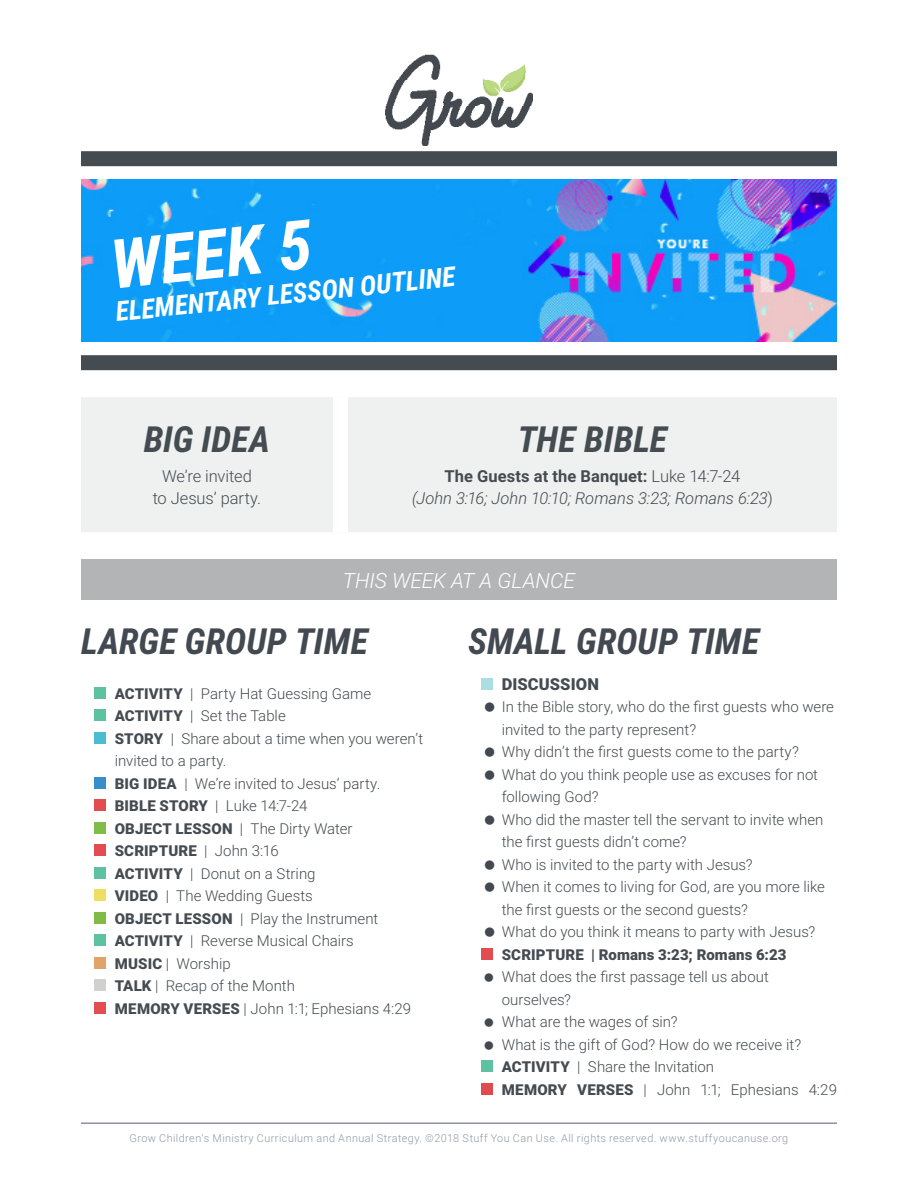
<style>
.page{position:relative;width:918px;height:1188px;background:#fff}
.page>*{position:absolute;margin:0;border:0;box-sizing:border-box;transform-origin:0 0}
.t1{font:italic 700 68.25px "Roboto Condensed";color:#fff}
.t2{font:italic 700 36px "Roboto Condensed";color:#424950}
.t3{font:italic 700 36px "Roboto Condensed";color:#444b51}
.t4{font:italic 700 27.3px "Roboto Condensed";color:#fff}
.t5{font:italic 300 21px "Roboto";letter-spacing:-.005em;color:#fff}
.t6{font:italic 300 16.5px/22.5px "Roboto";color:#444b51;text-align:center}
.t7{font:300 16.5px/22.5px "Roboto";letter-spacing:-.005em;color:#444b51;text-align:center}
.t8{font:900 16.5px "Roboto";letter-spacing:.005em;color:#444b51}
.t9{font:300 15px/22.5px "Roboto";color:#444b51}
.t10{font:900 15px "Roboto";letter-spacing:.01em;color:#444b51}
.t11{font:300 10.8px "Roboto";letter-spacing:.04em;color:#8f99a6}
.s1{font-weight:700;font-style:normal}
.s2{font-style:normal}
.s3{font-weight:900}
</style>
<div class="page">
<img style="left:81px;top:180px;width:756px;height:162px">
<div style="left:95px;top:687px;width:11px;height:12px;background:#5ec19f"></div>
<div style="left:95px;top:709px;width:11px;height:12px;background:#5ec19f"></div>
<div style="left:95px;top:732px;width:11px;height:12px;background:#4bbcd2"></div>
<div style="left:95px;top:777px;width:11px;height:12px;background:#368fcb"></div>
<div style="left:95px;top:799px;width:11px;height:12px;background:#e14d51"></div>
<div style="left:95px;top:822px;width:11px;height:12px;background:#80bd48"></div>
<div style="left:95px;top:844px;width:11px;height:12px;background:#e14d51"></div>
<div style="left:95px;top:867px;width:11px;height:12px;background:#5ec19f"></div>
<div style="left:95px;top:889px;width:11px;height:12px;background:#ecdf64"></div>
<div style="left:95px;top:912px;width:11px;height:12px;background:#80bb48"></div>
<div style="left:95px;top:934px;width:11px;height:12px;background:#5ec19f"></div>
<div style="left:95px;top:957px;width:11px;height:12px;background:#e0a368"></div>
<div style="left:95px;top:979px;width:11px;height:12px;background:#d1d1d0"></div>
<div style="left:95px;top:1002px;width:11px;height:12px;background:#e14d51"></div>
<div style="left:482px;top:678px;width:11px;height:12px;background:#acdee6"></div>
<div style="left:482px;top:948px;width:11px;height:12px;background:#e14d51"></div>
<div style="left:482px;top:1060px;width:11px;height:12px;background:#5ec19f"></div>
<div style="left:482px;top:1083px;width:11px;height:12px;background:#e04b50"></div>
<hr style="left:81px;top:1122px;width:756px;height:2px;background:#8c949e">
<img style="left:385px;top:54px;width:148px;height:91px">
<div style="left:81px;top:151px;width:756px;height:15px;background:#444b51"></div>
<div style="left:81px;top:355px;width:756px;height:15px;background:#444b51"></div>
<div style="left:81px;top:559px;width:756px;height:41px;background:#b2b4b6"></div>
<div style="left:81px;top:397px;width:756px;height:135px;background:#eff0f0"></div>
<div style="left:333px;top:397px;width:15px;height:135px;background:#fff"></div>
<h1 class="t1" style="left:107px;top:226px;width:204px;rotate:-6deg">WEEK 5</h1>
<h3 class="t4" style="left:114px;top:296px;width:343px;rotate:-6deg">ELEMENTARY LESSON OUTLINE</h3>
<h2 class="t3" style="left:144px;top:419px;width:128px">BIG IDEA</h2>
<p class="t7" style="left:153px;top:466px;width:110px">We’re invited<br>to Jesus’ party.</p>
<h2 class="t3" style="left:518px;top:419px;width:151px">THE BIBLE</h2>
<p class="t6" style="left:412px;top:466px;width:362px"><span class="s1">The Guests at the Banquet:</span> <span class="s2">Luke 14:7-24<br></span>(John 3:16; John 10:10; Romans 3:23; Romans 6:23<span class="s2">)</span></p>
<h3 class="t5" style="left:343px;top:571px;width:234px">THIS WEEK AT A GLANCE</h3>
<h2 class="t2" style="left:81px;top:620px;width:289px">LARGE GROUP TIME</h2>
<p class="t9" style="left:115px;top:683px;width:310px"><span class="s3">ACTIVITY</span> | Party Hat Guessing Game<br><span class="s3">ACTIVITY</span> | Set the Table<br><span class="s3">STORY</span> | Share about a time when you weren’t invited to a party.<br><span class="s3">BIG IDEA</span> | We’re invited to Jesus’ party.<br><span class="s3">BIBLE STORY</span> | Luke 14:7-24<br><span class="s3">OBJECT LESSON</span> | The Dirty Water<br><span class="s3">SCRIPTURE</span> | John 3:16<br><span class="s3">ACTIVITY</span> | Donut on a String<br><span class="s3">VIDEO</span> | The Wedding Guests<br><span class="s3">OBJECT LESSON</span> | Play the Instrument<br><span class="s3">ACTIVITY</span> | Reverse Musical Chairs<br><span class="s3">MUSIC</span> | Worship<br><span class="s3">TALK</span> | Recap of the Month<br><span class="s3">MEMORY VERSES</span> | John 1:1; Ephesians 4:29</p>
<h2 class="t2" style="left:468px;top:620px;width:293px">SMALL GROUP TIME</h2>
<p class="t8" style="left:502px;top:677px;width:99px">DISCUSSION</p>
<p class="t9" style="left:502px;top:695px;width:334px">In the Bible story, who do the first guests who were invited to the party represent?<br>Why didn’t the first guests come to the party?<br>What do you think people use as excuses for not following God?<br>Who did the master tell the servant to invite when the first guests didn’t come?<br>Who is invited to the party with Jesus?<br>When it comes to living for God, are you more like the first guests or the second guests?<br>What do you think it means to party with Jesus?</p>
<p class="t10" style="left:502px;top:948px;width:286px">SCRIPTURE | Romans 3:23; Romans 6:23</p>
<p class="t9" style="left:502px;top:965px;width:337px">What does the first passage tell us about ourselves?<br>What are the wages of sin?<br>What is the gift of God? How do we receive it?<br><span class="s3">ACTIVITY</span> | Share the Invitation<br><span class="s3">MEMORY VERSES</span> | John 1:1; Ephesians 4:29</p>
<p class="t11" style="left:130px;top:1134px;width:660px">Grow Children's Ministry Curriculum and Annual Strategy. ©2018 Stuff You Can Use. All rights reserved. www.stuffyoucanuse.org</p>
</div>
